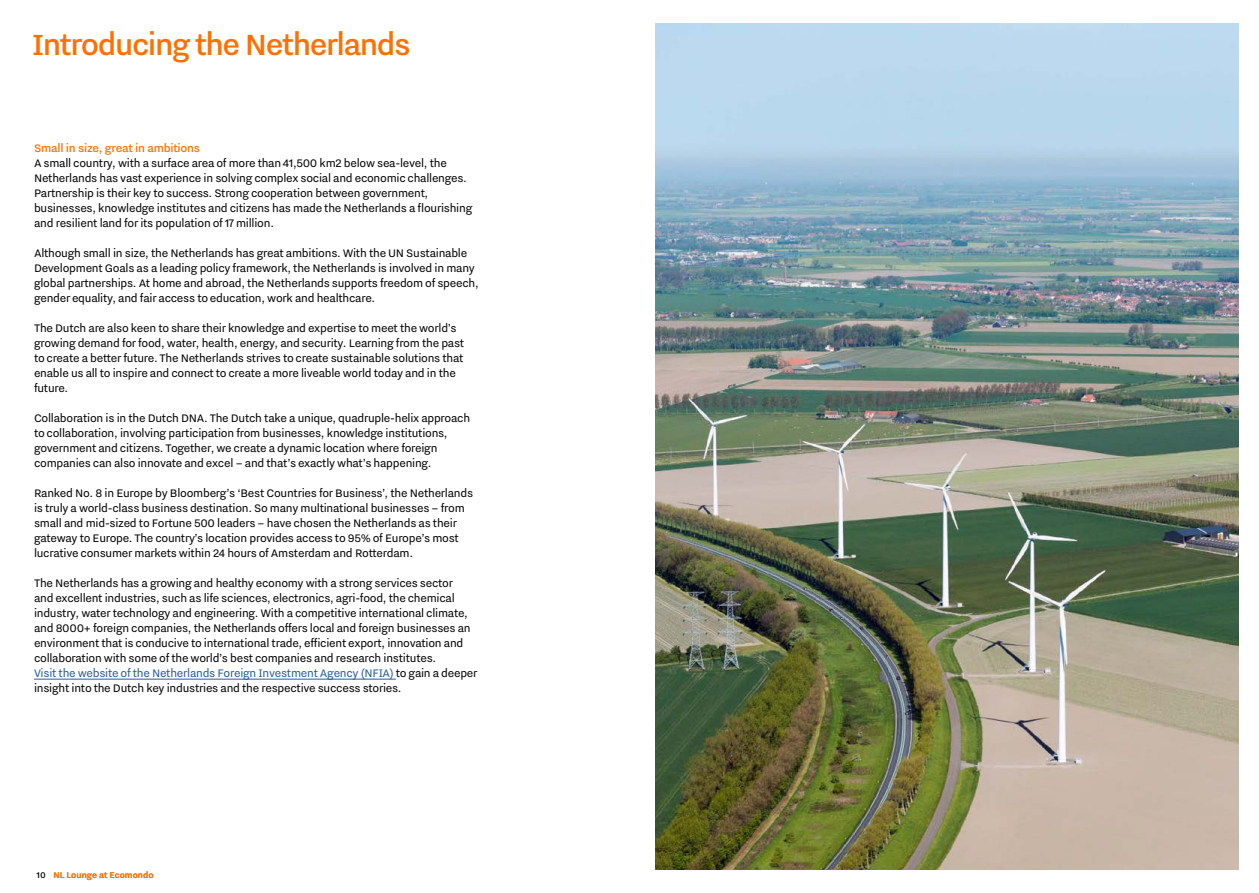
<style>
.page{position:relative;width:1259px;height:893px;background:#fff}
.page>*{position:absolute;margin:0;border:0;box-sizing:border-box;transform-origin:0 0}
.t1{font:500 36px "Nitti Grotesk";letter-spacing:-.04em;color:#ff7000}
.t2{font:13.5px "Nitti Grotesk";letter-spacing:-.02em;color:#000}
.t3{font:13.5px "Nitti Grotesk";letter-spacing:-.02em;color:#275b9b}
.t4{font:500 13.5px "Nitti Grotesk";letter-spacing:-.02em;color:#ff7000}
.t5{font:500 10.2px "Nitti Grotesk";color:#ff7000}
.t6{font:500 10.2px "Nitti Grotesk";color:#000}
.s1{color:#000}
</style>
<div class="page">
<hr style="left:34px;top:679px;width:359px;height:1px;background:#275b9b">
<img style="left:655px;top:23px;width:583px;height:847px">
<p class="t1" style="left:32px;top:25px;width:380px">Introducing the Netherlands</p>
<p class="t4" style="left:34px;top:141px;width:168px">Small in size, great in ambitions</p>
<p class="t2" style="left:34px;top:156px;width:414px">A small country, with a surface area of more than 41,500 km2 below sea-level, the</p>
<p class="t2" style="left:34px;top:171px;width:434px">Netherlands has vast experience in solving complex social and economic challenges.</p>
<p class="t2" style="left:34px;top:186px;width:396px">Partnership is their key to success. Strong cooperation between government,</p>
<p class="t2" style="left:34px;top:201px;width:440px">businesses, knowledge institutes and citizens has made the Netherlands a flourishing</p>
<p class="t2" style="left:34px;top:216px;width:242px">and resilient land for its population of 17 million.</p>
<p class="t2" style="left:34px;top:246px;width:435px">Although small in size, the Netherlands has great ambitions. With the UN Sustainable</p>
<p class="t2" style="left:34px;top:261px;width:442px">Development Goals as a leading policy framework, the Netherlands is involved in many</p>
<p class="t2" style="left:34px;top:276px;width:446px">global partnerships. At home and abroad, the Netherlands supports freedom of speech,</p>
<p class="t2" style="left:34px;top:291px;width:343px">gender equality, and fair access to education, work and healthcare.</p>
<p class="t2" style="left:34px;top:321px;width:424px">The Dutch are also keen to share their knowledge and expertise to meet the world’s</p>
<p class="t2" style="left:34px;top:336px;width:432px">growing demand for food, water, health, energy, and security. Learning from the past</p>
<p class="t2" style="left:34px;top:351px;width:431px">to create a better future. The Netherlands strives to create sustainable solutions that</p>
<p class="t2" style="left:34px;top:366px;width:423px">enable us all to inspire and connect to create a more liveable world today and in the</p>
<p class="t2" style="left:34px;top:381px;width:36px">future.</p>
<p class="t2" style="left:34px;top:411px;width:437px">Collaboration is in the Dutch DNA. The Dutch take a unique, quadruple-helix approach</p>
<p class="t2" style="left:34px;top:426px;width:415px">to collaboration, involving participation from businesses, knowledge institutions,</p>
<p class="t2" style="left:34px;top:441px;width:405px">government and citizens. Together, we create a dynamic location where foreign</p>
<p class="t2" style="left:34px;top:456px;width:399px">companies can also innovate and excel – and that’s exactly what’s happening.</p>
<p class="t2" style="left:34px;top:486px;width:441px">Ranked No. 8 in Europe by Bloomberg’s ‘Best Countries for Business’, the Netherlands</p>
<p class="t2" style="left:34px;top:501px;width:432px">is truly a world-class business destination. So many multinational businesses – from</p>
<p class="t2" style="left:34px;top:516px;width:424px">small and mid-sized to Fortune 500 leaders – have chosen the Netherlands as their</p>
<p class="t2" style="left:34px;top:531px;width:426px">gateway to Europe. The country’s location provides access to 95% of Europe’s most</p>
<p class="t2" style="left:34px;top:546px;width:381px">lucrative consumer markets within 24 hours of Amsterdam and Rotterdam.</p>
<p class="t2" style="left:34px;top:576px;width:420px">The Netherlands has a growing and healthy economy with a strong services sector</p>
<p class="t2" style="left:34px;top:591px;width:422px">and excellent industries, such as life sciences, electronics, agri-food, the chemical</p>
<p class="t2" style="left:34px;top:606px;width:435px">industry, water technology and engineering. With a competitive international climate,</p>
<p class="t2" style="left:34px;top:621px;width:438px">and 8000+ foreign companies, the Netherlands offers local and foreign businesses an</p>
<p class="t2" style="left:34px;top:636px;width:431px">environment that is conducive to international trade, efficient export, innovation and</p>
<p class="t2" style="left:34px;top:651px;width:403px">collaboration with some of the world’s best companies and research institutes.</p>
<p class="t3" style="left:34px;top:666px;width:445px">Visit the website of the Netherlands Foreign Investment Agency (NFIA) <span class="s1">to gain a deeper</span></p>
<p class="t2" style="left:34px;top:681px;width:369px">insight into the Dutch key industries and the respective success stories.</p>
<p class="t6" style="left:37px;top:870px;width:11px">10</p>
<p class="t5" style="left:54px;top:870px;width:102px">NL Lounge at Ecomondo</p>
</div>
